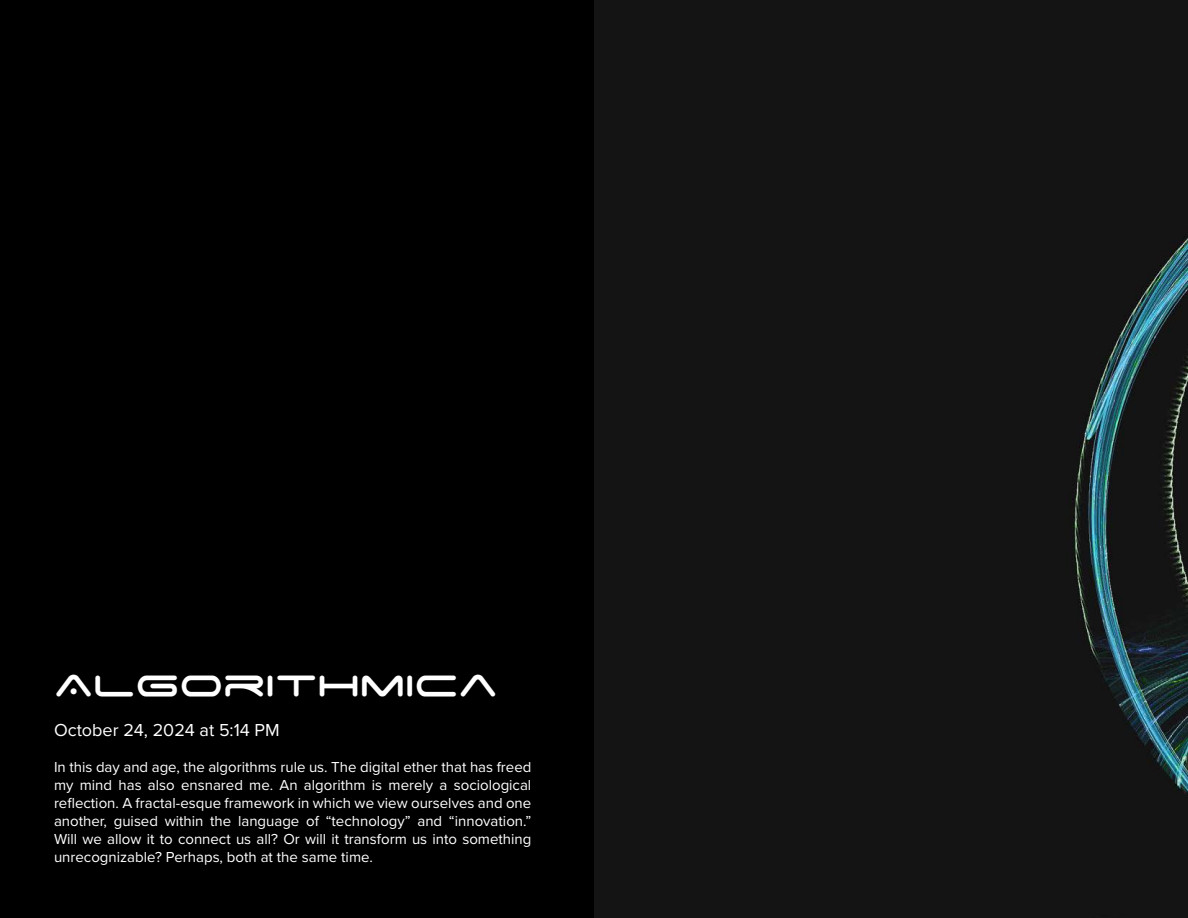
<style>
.page{position:relative;width:1188px;height:918px;background:#fff}
.page>*{position:absolute;margin:0;border:0;box-sizing:border-box;transform-origin:0 0}
.title_text_-_white{font:48px "Space Age";color:#fff}
.regular_text___wht{font:18px "Proxima Nova";color:#fff}
.regular_text___wht-2{font:15px/18px "Proxima Nova";color:#fff;text-align:justify}
</style>
<div class="page">
<div style="left:0;top:0;width:594px;height:918px;background:#000"></div>
<div style="left:594px;top:0;width:594px;height:918px;background:#141414"></div>
<p class="title_text_-_white" style="left:54px;top:664px;width:445px">Algorithmica</p>
<p class="regular_text___wht" style="left:54px;top:716px;width:227px">October 24, 2024 at 5:14 PM</p>
<p class="regular_text___wht-2" style="left:54px;top:757px;width:479px">In this day and age, the algorithms rule us. The digital ether that has freed my mind has also ensnared me. An algorithm is merely a sociological reflection. A fractal-esque framework in which we view ourselves and one another, guised within the language of “technology” and “innovation.” Will we allow it to connect us all? Or will it transform us into something unrecognizable? Perhaps, both at the same time.</p>
</div>
